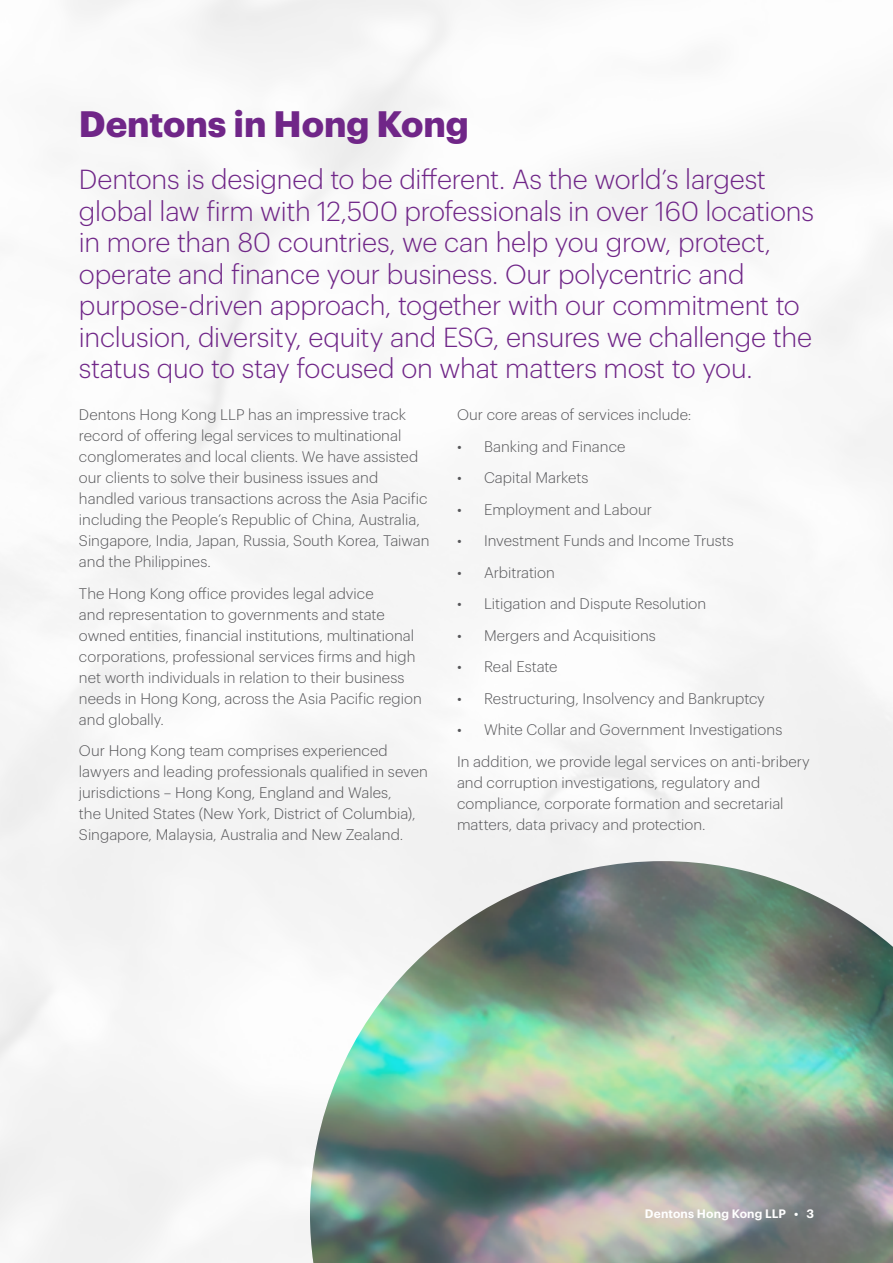
<style>
.page{position:relative;width:893px;height:1263px;background:#fff}
.page>*{position:absolute;margin:0;border:0;box-sizing:border-box;transform-origin:0 0}
.t1{font:700 36px "Dentons Sans";letter-spacing:-.005em;color:#702688}
.t2{font:300 27px/31.5px "Dentons Sans";letter-spacing:-.01em;color:#702688}
.t3{font:300 15px/21px "Dentons Sans";color:#565659}
.t4{font:600 12px "Dentons Sans";letter-spacing:.015em;color:#fff}
</style>
<div class="page">
<img style="left:310px;top:861px;width:583px;height:402px">
<h1 class="t1" style="left:79px;top:96px;width:392px">Dentons in Hong Kong</h1>
<p class="t2" style="left:79px;top:161px;width:736px">Dentons is designed to be different. As the world’s largest global law firm with 12,500 professionals in over 160 locations in more than 80 countries, we can help you grow, protect, operate and finance your business. Our polycentric and purpose-driven approach, together with our commitment to inclusion, diversity, equity and ESG, ensures we challenge the status quo to stay focused on what matters most to you.</p>
<p class="t3" style="left:79px;top:403px;width:352px">Dentons Hong Kong LLP has an impressive track record of offering legal services to multinational conglomerates and local clients. We have assisted our clients to solve their business issues and handled various transactions across the Asia Pacific including the People’s Republic of China, Australia, Singapore, India, Japan, Russia, South Korea, Taiwan and the Philippines.</p>
<p class="t3" style="left:79px;top:581px;width:344px">The Hong Kong office provides legal advice<br>and representation to governments and state owned entities, financial institutions, multinational corporations, professional services firms and high net worth individuals in relation to their business needs in Hong Kong, across the Asia Pacific region and globally.</p>
<p class="t3" style="left:79px;top:739px;width:350px">Our Hong Kong team comprises experienced lawyers and leading professionals qualified in seven jurisdictions – Hong Kong, England and Wales,<br>the United States (New York, District of Columbia), Singapore, Malaysia, Australia and New Zealand.</p>
<p class="t3" style="left:457px;top:403px;width:236px">Our core areas of services include:</p>
<p class="t3" style="left:457px;top:434px;width:170px">• Banking and Finance</p>
<p class="t3" style="left:457px;top:466px;width:133px">• Capital Markets</p>
<p class="t3" style="left:457px;top:497px;width:197px">• Employment and Labour</p>
<p class="t3" style="left:457px;top:529px;width:278px">• Investment Funds and Income Trusts</p>
<p class="t3" style="left:457px;top:560px;width:99px">• Arbitration</p>
<p class="t3" style="left:457px;top:592px;width:251px">• Litigation and Dispute Resolution</p>
<p class="t3" style="left:457px;top:623px;width:200px">• Mergers and Acquisitions</p>
<p class="t3" style="left:457px;top:655px;width:102px">• Real Estate</p>
<p class="t3" style="left:457px;top:686px;width:309px">• Restructuring, Insolvency and Bankruptcy</p>
<p class="t3" style="left:457px;top:713px;width:354px;line-height:31.5px">• White Collar and Government Investigations<br>In addition, we provide legal services on anti-bribery</p>
<p class="t3" style="left:457px;top:770px;width:328px">and corruption investigations, regulatory and compliance, corporate formation and secretarial matters, data privacy and protection.</p>
<p class="t4" style="left:645px;top:1204px;width:171px">Dentons Hong Kong LLP • 3</p>
</div>
